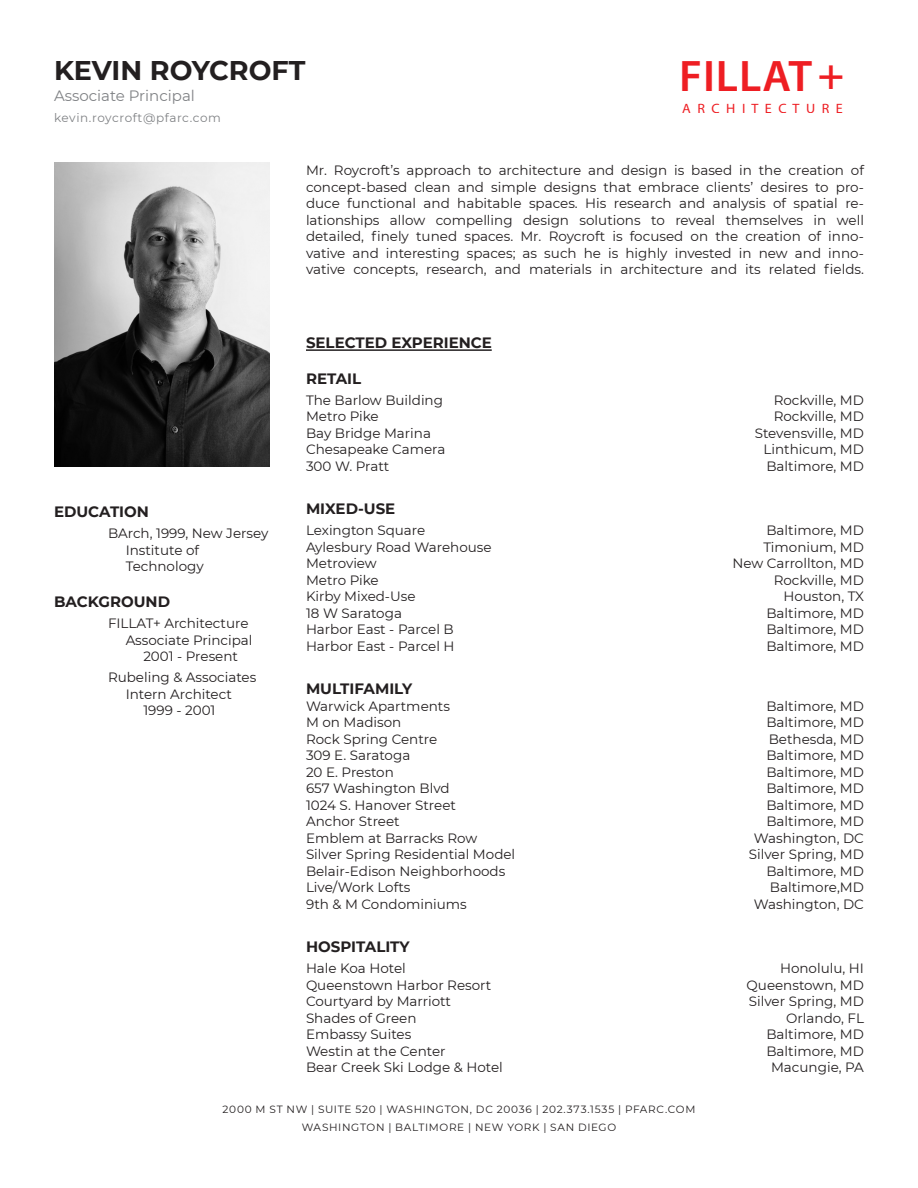
<style>
.page{position:relative;width:918px;height:1188px;background:#fff}
.page>*{position:absolute;margin:0;border:0;box-sizing:border-box;transform-origin:0 0}
.t1{font:600 44.4px "Myriad Pro";letter-spacing:.02em;color:#ee1e23}
.t2{font:700 27px "Montserrat";color:#231f20}
.t3{font:700 15px "Montserrat";color:#231f20}
.t4{font:15px "Montserrat";color:#808285}
.t5{font:13.5px/16.5px "Montserrat";color:#231f20;text-align:justify}
.t6{font:13.5px "Quicksand";color:#ee1e23;scale:1.04 1}
.t7{font:12px "Montserrat";letter-spacing:.04em;color:#808285}
.t8{font:10.5px "Montserrat";letter-spacing:.065em;color:#231f20}
</style>
<div class="page">
<hr style="left:306px;top:349px;width:186px;height:2px;background:#231f20">
<img style="left:54px;top:162px;width:216px;height:304px">
<p class="t2" style="left:54px;top:51px;width:253px">KEVIN ROYCROFT</p>
<p class="t4" style="left:54px;top:85px;width:142px">Associate Principal</p>
<p class="t7" style="left:54px;top:110px;width:168px">kevin.roycroft@pfarc.com</p>
<p class="t1" style="left:679px;top:48px;width:167px">FILLAT+</p>
<p class="t6" style="left:682px;top:100px;width:156px">A R C H I T E C T U R E</p>
<p class="t5" style="left:306px;top:162px;width:560px">Mr. Roycroft’s approach to architecture and design is based in the creation of concept-based clean and simple designs that embrace clients’ desires to pro&shy;duce functional and habitable spaces. His research and analysis of spatial re&shy;lationships allow compelling design solutions to reveal themselves in well detailed, finely tuned spaces. Mr. Roycroft is focused on the creation of inno&shy;vative and interesting spaces; as such he is highly invested in new and inno&shy;vative concepts, research, and materials in architecture and its related fields.</p>
<p class="t3" style="left:54px;top:501px;width:96px">EDUCATION</p>
<p class="t5" style="left:108px;top:524px;width:162px">BArch, 1999, New Jersey</p>
<p class="t5" style="left:126px;top:541px;width:75px">Institute of</p>
<p class="t5" style="left:126px;top:557px;width:80px">Technology</p>
<p class="t3" style="left:54px;top:591px;width:118px">BACKGROUND</p>
<p class="t5" style="left:108px;top:614px;width:142px">FILLAT+ Architecture</p>
<p class="t5" style="left:126px;top:631px;width:128px">Associate Principal</p>
<p class="t5" style="left:143px;top:647px;width:96px">2001 - Present</p>
<p class="t5" style="left:108px;top:668px;width:150px">Rubeling &amp; Associates</p>
<p class="t5" style="left:126px;top:685px;width:108px">Intern Architect</p>
<p class="t5" style="left:143px;top:701px;width:74px">1999 - 2001</p>
<p class="t3" style="left:306px;top:331px;width:188px">SELECTED EXPERIENCE</p>
<p class="t3" style="left:306px;top:367px;width:57px">RETAIL</p>
<p class="t5" style="left:306px;top:391px;width:139px">The Barlow Building</p>
<p class="t5" style="left:774px;top:391px;width:92px">Rockville, MD</p>
<p class="t5" style="left:306px;top:407px;width:74px">Metro Pike</p>
<p class="t5" style="left:774px;top:407px;width:92px">Rockville, MD</p>
<p class="t5" style="left:306px;top:424px;width:126px">Bay Bridge Marina</p>
<p class="t5" style="left:755px;top:424px;width:111px">Stevensville, MD</p>
<p class="t5" style="left:306px;top:440px;width:141px">Chesapeake Camera</p>
<p class="t5" style="left:764px;top:440px;width:102px">Linthicum, MD</p>
<p class="t5" style="left:306px;top:457px;width:85px">300 W. Pratt</p>
<p class="t5" style="left:766px;top:457px;width:99px">Baltimore, MD</p>
<p class="t3" style="left:306px;top:498px;width:91px">MIXED-USE</p>
<p class="t5" style="left:306px;top:521px;width:121px">Lexington Square</p>
<p class="t5" style="left:766px;top:521px;width:99px">Baltimore, MD</p>
<p class="t5" style="left:306px;top:538px;width:187px">Aylesbury Road Warehouse</p>
<p class="t5" style="left:763px;top:538px;width:102px">Timonium, MD</p>
<p class="t5" style="left:306px;top:554px;width:72px">Metroview</p>
<p class="t5" style="left:732px;top:554px;width:133px">New Carrollton, MD</p>
<p class="t5" style="left:306px;top:571px;width:74px">Metro Pike</p>
<p class="t5" style="left:774px;top:571px;width:92px">Rockville, MD</p>
<p class="t5" style="left:306px;top:587px;width:111px">Kirby Mixed-Use</p>
<p class="t5" style="left:783px;top:587px;width:82px">Houston, TX</p>
<p class="t5" style="left:306px;top:604px;width:97px">18 W Saratoga</p>
<p class="t5" style="left:766px;top:604px;width:99px">Baltimore, MD</p>
<p class="t5" style="left:306px;top:620px;width:149px">Harbor East - Parcel B</p>
<p class="t5" style="left:766px;top:620px;width:99px">Baltimore, MD</p>
<p class="t5" style="left:306px;top:637px;width:150px">Harbor East - Parcel H</p>
<p class="t5" style="left:766px;top:637px;width:99px">Baltimore, MD</p>
<p class="t3" style="left:306px;top:678px;width:108px">MULTIFAMILY</p>
<p class="t5" style="left:306px;top:697px;width:146px">Warwick Apartments</p>
<p class="t5" style="left:766px;top:697px;width:99px">Baltimore, MD</p>
<p class="t5" style="left:306px;top:713px;width:97px">M on Madison</p>
<p class="t5" style="left:766px;top:713px;width:99px">Baltimore, MD</p>
<p class="t5" style="left:306px;top:730px;width:133px">Rock Spring Centre</p>
<p class="t5" style="left:769px;top:730px;width:97px">Bethesda, MD</p>
<p class="t5" style="left:306px;top:746px;width:106px">309 E. Saratoga</p>
<p class="t5" style="left:766px;top:746px;width:99px">Baltimore, MD</p>
<p class="t5" style="left:306px;top:763px;width:89px">20 E. Preston</p>
<p class="t5" style="left:766px;top:763px;width:99px">Baltimore, MD</p>
<p class="t5" style="left:306px;top:779px;width:145px">657 Washington Blvd</p>
<p class="t5" style="left:766px;top:779px;width:99px">Baltimore, MD</p>
<p class="t5" style="left:306px;top:796px;width:151px">1024 S. Hanover Street</p>
<p class="t5" style="left:766px;top:796px;width:99px">Baltimore, MD</p>
<p class="t5" style="left:306px;top:812px;width:95px">Anchor Street</p>
<p class="t5" style="left:766px;top:812px;width:99px">Baltimore, MD</p>
<p class="t5" style="left:306px;top:829px;width:173px">Emblem at Barracks Row</p>
<p class="t5" style="left:754px;top:829px;width:112px">Washington, DC</p>
<p class="t5" style="left:306px;top:845px;width:211px">Silver Spring Residential Model</p>
<p class="t5" style="left:749px;top:845px;width:117px">Silver Spring, MD</p>
<p class="t5" style="left:306px;top:862px;width:201px">Belair-Edison Neighborhoods</p>
<p class="t5" style="left:766px;top:862px;width:99px">Baltimore, MD</p>
<p class="t5" style="left:306px;top:878px;width:106px">Live/Work Lofts</p>
<p class="t5" style="left:770px;top:878px;width:96px">Baltimore,MD</p>
<p class="t5" style="left:306px;top:895px;width:162px">9th &amp; M Condominiums</p>
<p class="t5" style="left:754px;top:895px;width:112px">Washington, DC</p>
<p class="t3" style="left:306px;top:936px;width:105px">HOSPITALITY</p>
<p class="t5" style="left:306px;top:959px;width:101px">Hale Koa Hotel</p>
<p class="t5" style="left:780px;top:959px;width:85px">Honolulu, HI</p>
<p class="t5" style="left:306px;top:976px;width:187px">Queenstown Harbor Resort</p>
<p class="t5" style="left:747px;top:976px;width:119px">Queenstown, MD</p>
<p class="t5" style="left:306px;top:992px;width:147px">Courtyard by Marriott</p>
<p class="t5" style="left:749px;top:992px;width:117px">Silver Spring, MD</p>
<p class="t5" style="left:306px;top:1009px;width:112px">Shades of Green</p>
<p class="t5" style="left:786px;top:1009px;width:79px">Orlando, FL</p>
<p class="t5" style="left:306px;top:1025px;width:107px">Embassy Suites</p>
<p class="t5" style="left:766px;top:1025px;width:99px">Baltimore, MD</p>
<p class="t5" style="left:306px;top:1042px;width:141px">Westin at the Center</p>
<p class="t5" style="left:766px;top:1042px;width:99px">Baltimore, MD</p>
<p class="t5" style="left:306px;top:1058px;width:198px">Bear Creek Ski Lodge &amp; Hotel</p>
<p class="t5" style="left:771px;top:1058px;width:94px">Macungie, PA</p>
<p class="t8" style="left:223px;top:1102px;width:474px">2000 M ST NW | SUITE 520 | WASHINGTON, DC 20036 | 202.373.1535 | PFARC.COM</p>
<p class="t8" style="left:302px;top:1120px;width:316px">WASHINGTON | BALTIMORE | NEW YORK | SAN DIEGO</p>
</div>
